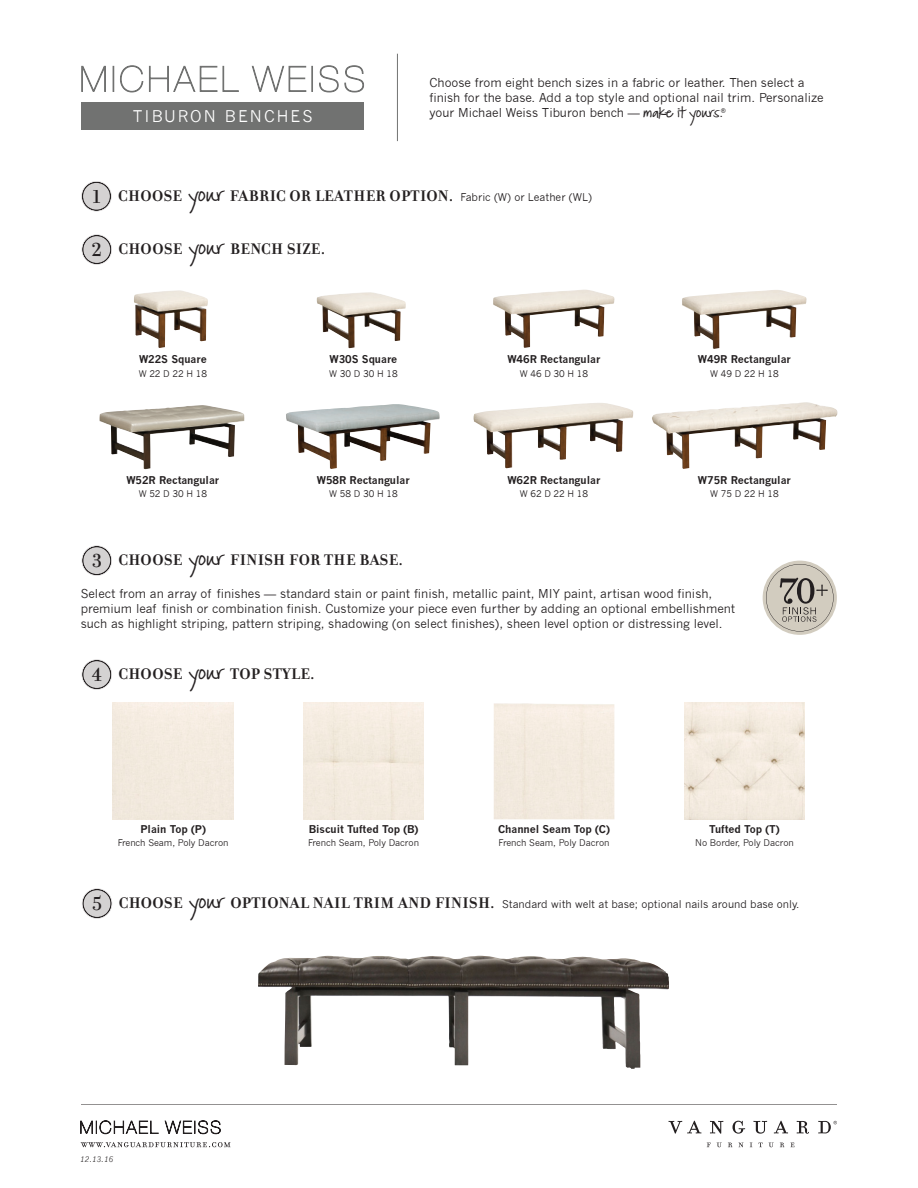
<style>
.page{position:relative;width:918px;height:1188px;background:#fff}
.page>*{position:absolute;margin:0;border:0;box-sizing:border-box;transform-origin:0 0}
.t1{font:20.25px "Filosofia Unicase";color:#231f20}
.text{font:700 16.5px "Filosofia";letter-spacing:.025em;color:#231f20}
.Headline{font:15.75px "News Gothic";letter-spacing:.13em;color:#fff}
.text-2{font:12px/15px "News Gothic";color:#231f20}
.t2{font:700 10.5px "News Gothic";letter-spacing:-.005em;color:#231f20}
.text-3{font:10.5px "News Gothic";color:#231f20}
.t3{font:9px "News Gothic";letter-spacing:-.005em;color:#231f20}
.t4{font:italic 7.5px "News Gothic";color:#231f20}
.s1{font-family:"FG Matilda";font-size:10.5px}
.s2{font-family:"FG Matilda";font-weight:400;font-size:15px}
.s3{font-family:"News Gothic";font-weight:400;font-size:10.5px}
.s4{font-family:"Filosofia";font-weight:700;font-size:16.5px}
.s5{font-family:"FG Matilda";font-size:15px}
</style>
<div class="page">
<svg style="left:81px;top:1142px;width:150px;height:5px"></svg>
<svg style="left:668px;top:1121px;width:33px;height:13px"></svg>
<svg style="left:710px;top:1121px;width:13px;height:13px"></svg>
<svg style="left:732px;top:1121px;width:13px;height:13px"></svg>
<svg style="left:753px;top:1121px;width:14px;height:13px"></svg>
<svg style="left:774px;top:1121px;width:14px;height:12px"></svg>
<svg style="left:797px;top:1121px;width:12px;height:13px"></svg>
<svg style="left:707px;top:1143px;width:4px;height:4px"></svg>
<svg style="left:717px;top:1143px;width:4px;height:4px"></svg>
<svg style="left:728px;top:1143px;width:4px;height:4px"></svg>
<svg style="left:739px;top:1143px;width:4px;height:4px"></svg>
<svg style="left:769px;top:1143px;width:4px;height:4px"></svg>
<svg style="left:780px;top:1143px;width:4px;height:4px"></svg>
<svg style="left:791px;top:1143px;width:3px;height:4px"></svg>
<svg style="left:818px;top:1121px;width:19px;height:12px"></svg>
<svg style="left:81px;top:1120px;width:77px;height:14px"></svg>
<svg style="left:165px;top:1120px;width:55px;height:15px"></svg>
<hr style="left:81px;top:1104px;width:756px;height:1px;background:#231f20">
<img style="left:100px;top:405px;width:145px;height:64px">
<img style="left:286px;top:404px;width:154px;height:65px">
<img style="left:474px;top:403px;width:123px;height:65px">
<img style="left:652px;top:402px;width:186px;height:67px">
<img style="left:134px;top:290px;width:74px;height:58px">
<img style="left:317px;top:292px;width:89px;height:56px">
<img style="left:493px;top:289px;width:122px;height:59px">
<img style="left:682px;top:290px;width:125px;height:59px">
<div style="left:81px;top:102px;width:283px;height:28px;background:#717271"></div>
<svg style="left:81px;top:65px;width:25px;height:27px"></svg>
<svg style="left:113px;top:65px;width:126px;height:28px"></svg>
<svg style="left:251px;top:65px;width:113px;height:28px"></svg>
<hr style="left:397px;top:54px;width:1px;height:87px;background:#717271">
<svg style="left:81px;top:181px;width:31px;height:30px"></svg>
<svg style="left:82px;top:182px;width:29px;height:28px"></svg>
<div style="left:83px;top:183px;width:27px;height:27px;background:#d4d2d2;border-radius:50%"></div>
<svg style="left:82px;top:234px;width:30px;height:31px"></svg>
<svg style="left:83px;top:235px;width:28px;height:29px"></svg>
<div style="left:83px;top:236px;width:27px;height:27px;background:#d4d2d2;border-radius:50%"></div>
<svg style="left:82px;top:659px;width:30px;height:31px"></svg>
<svg style="left:83px;top:661px;width:28px;height:28px"></svg>
<div style="left:83px;top:661px;width:27px;height:27px;background:#d4d2d2;border-radius:50%"></div>
<svg style="left:82px;top:545px;width:30px;height:31px"></svg>
<svg style="left:83px;top:547px;width:28px;height:28px"></svg>
<div style="left:83px;top:547px;width:27px;height:27px;background:#d4d2d2;border-radius:50%"></div>
<img style="left:684px;top:703px;width:121px;height:116px">
<svg style="left:82px;top:888px;width:30px;height:31px"></svg>
<svg style="left:83px;top:889px;width:28px;height:29px"></svg>
<div style="left:84px;top:890px;width:26px;height:27px;background:#d4d2d2;border-radius:50%"></div>
<div style="left:763px;top:561px;width:74px;height:74px;background:#d2ccbf;border-radius:50%"></div>
<svg style="left:766px;top:564px;width:68px;height:67px"></svg>
<img style="left:258px;top:955px;width:411px;height:114px">
<p class="Headline" style="left:133px;top:107px;width:181px">TIBURON BENCHES</p>
<p class="text-2" style="left:429px;top:75px;width:396px">Choose from eight bench sizes in a fabric or leather. Then select a finish for the base. Add a top style and optional nail trim. Personalize your Michael Weiss Tiburon bench — <span class="s1">make it yours</span>.<sup>®</sup></p>
<p class="t1" style="left:92px;top:184px;width:11px">1</p>
<p class="text" style="left:118px;top:186px;width:475px">CHOOSE <span class="s2">your</span> FABRIC OR LEATHER OPTION. <span class="s3">Fabric (W) or Leather (WL)</span></p>
<p class="t1" style="left:92px;top:237px;width:12px">2</p>
<p class="text" style="left:119px;top:239px;width:208px">CHOOSE <span class="s2">your</span> BENCH SIZE.</p>
<p class="t2" style="left:139px;top:353px;width:69px">W22S Square</p>
<p class="t3" style="left:139px;top:368px;width:70px">W 22 D 22 H 18</p>
<p class="t2" style="left:330px;top:353px;width:69px">W30S Square</p>
<p class="t3" style="left:329px;top:368px;width:70px">W 30 D 30 H 18</p>
<p class="t2" style="left:507px;top:353px;width:95px">W46R Rectangular</p>
<p class="t3" style="left:520px;top:368px;width:70px">W 46 D 30 H 18</p>
<p class="t2" style="left:698px;top:353px;width:95px">W49R Rectangular</p>
<p class="t3" style="left:710px;top:368px;width:70px">W 49 D 22 H 18</p>
<p class="t2" style="left:126px;top:474px;width:95px">W52R Rectangular</p>
<p class="t3" style="left:139px;top:489px;width:70px">W 52 D 30 H 18</p>
<p class="t2" style="left:317px;top:474px;width:95px">W58R Rectangular</p>
<p class="t3" style="left:329px;top:489px;width:70px">W 58 D 30 H 18</p>
<p class="t2" style="left:507px;top:474px;width:95px">W62R Rectangular</p>
<p class="t3" style="left:520px;top:489px;width:70px">W 62 D 22 H 18</p>
<p class="t2" style="left:698px;top:474px;width:95px">W75R Rectangular</p>
<p class="t3" style="left:710px;top:489px;width:70px">W 75 D 22 H 18</p>
<p class="t1" style="left:92px;top:548px;width:12px">3</p>
<p class="text" style="left:119px;top:550px;width:286px">CHOOSE <span class="s2">your</span> FINISH FOR THE BASE.</p>
<p class="text-2" style="left:81px;top:586px;width:656px">Select from an array of finishes — standard stain or paint finish, metallic paint, MIY paint, artisan wood finish, premium leaf finish or combination finish. Customize your piece even further by adding an optional embellishment such as highlight striping, pattern striping, shadowing (on select finishes), sheen level option or distressing level.</p>
<p class="t1" style="left:92px;top:662px;width:12px">4</p>
<p class="text" style="left:119px;top:664px;width:198px">CHOOSE <span class="s2">your</span> TOP STYLE.</p>
<p class="t2" style="left:140px;top:823px;width:67px">Plain Top (P)</p>
<p class="t3" style="left:118px;top:838px;width:112px">French Seam, Poly Dacron</p>
<p class="t2" style="left:309px;top:823px;width:111px">Biscuit Tufted Top (B)</p>
<p class="t3" style="left:308px;top:838px;width:112px">French Seam, Poly Dacron</p>
<p class="t2" style="left:498px;top:823px;width:113px">Channel Seam Top (C)</p>
<p class="t3" style="left:499px;top:838px;width:112px">French Seam, Poly Dacron</p>
<p class="t2" style="left:709px;top:823px;width:72px">Tufted Top (T)</p>
<p class="t3" style="left:695px;top:838px;width:100px">No Border, Poly Dacron</p>
<p class="t1" style="left:92px;top:891px;width:12px">5</p>
<p class="text-3" style="left:119px;top:898px;width:682px"><span class="s4">CHOOSE</span> <span class="s5">your</span> <span class="s4">OPTIONAL NAIL TRIM AND FINISH.</span> Standard with welt at base; optional nails around base only.</p>
<p class="t4" style="left:80px;top:1155px;width:35px">12.13.16</p>
</div>
